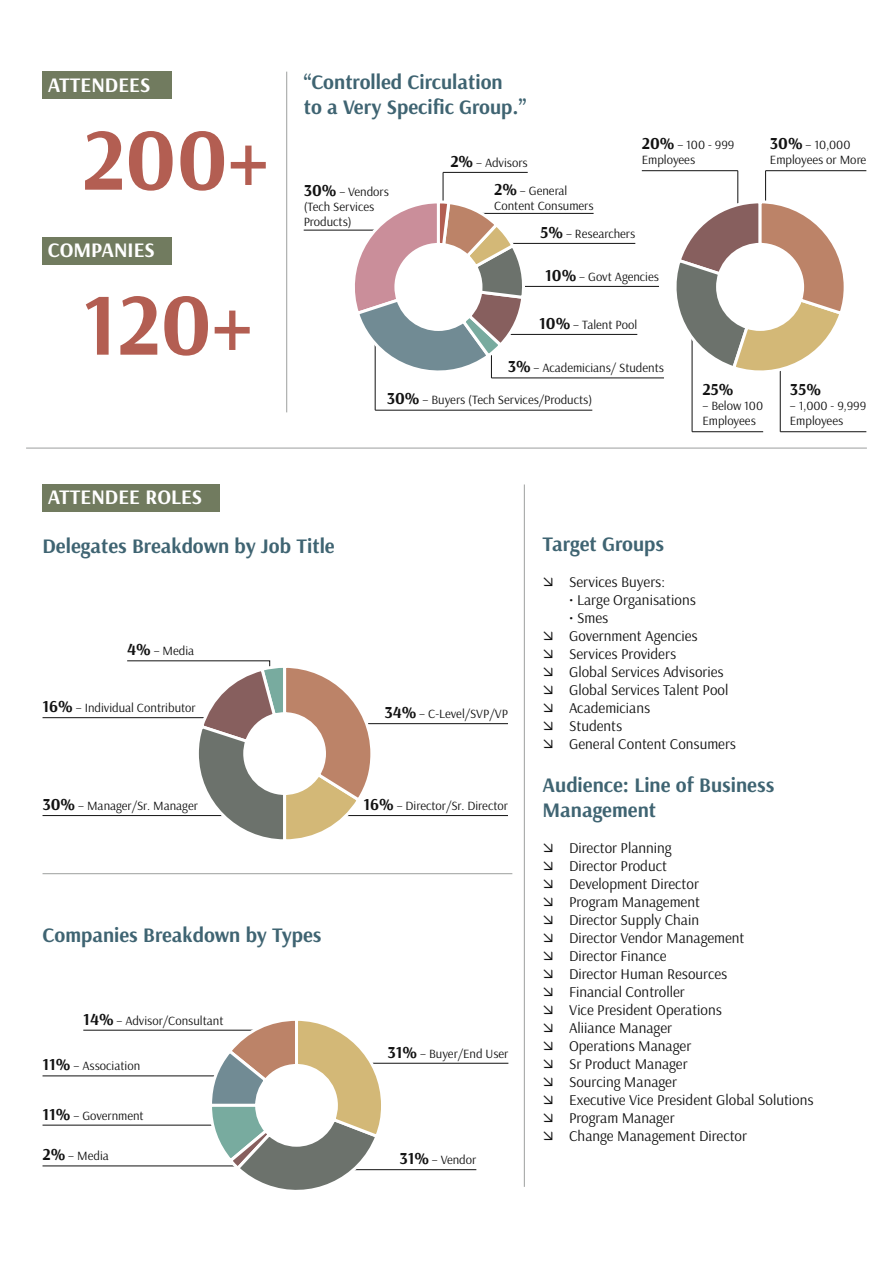
<style>
.page{position:relative;width:893px;height:1263px;background:#fff}
.page>*{position:absolute;margin:0;border:0;box-sizing:border-box;transform-origin:0 0}
.t1{font:700 88.95px/165px "Arsenal";color:#b35e52}
.t2{font:700 20.7px/24.9px "Arsenal";color:#3f6472}
.t3{font:700 20.7px "Arsenal";color:#fff}
.t4{font:700 16.95px "Arsenal";color:#121212}
.t5{font:15px "Arsenal";color:#121212}
.t6{font:12.6px/15.1px "Arsenal";color:#121212}
.s1{font-weight:700;font-size:16.95px}
</style>
<div class="page">
<hr style="left:26px;top:448px;width:841px;height:1px;background:#9d9f9e">
<div style="left:43px;top:72px;width:129px;height:27px;background:#717b5f"></div>
<div style="left:43px;top:237px;width:129px;height:27px;background:#717b5f"></div>
<hr style="left:286px;top:72px;width:1px;height:340px;background:#9d9f9e">
<div style="left:43px;top:484px;width:177px;height:27px;background:#717b5f"></div>
<hr style="left:524px;top:484px;width:1px;height:703px;background:#9d9f9e">
<hr style="left:344px;top:723px;width:164px;height:1px;background:#121212">
<hr style="left:332px;top:815px;width:176px;height:1px;background:#121212">
<hr style="left:43px;top:815px;width:193px;height:1px;background:#121212">
<hr style="left:43px;top:717px;width:177px;height:1px;background:#121212">
<hr style="left:304px;top:230px;width:76px;height:1px;background:#121212">
<hr style="left:491px;top:378px;width:173px;height:1px;background:#121212">
<hr style="left:766px;top:170px;width:100px;height:1px;background:#121212">
<hr style="left:497px;top:334px;width:140px;height:1px;background:#121212">
<hr style="left:375px;top:410px;width:217px;height:1px;background:#121212">
<hr style="left:505px;top:286px;width:154px;height:1px;background:#121212">
<hr style="left:498px;top:243px;width:137px;height:1px;background:#121212">
<hr style="left:456px;top:213px;width:138px;height:1px;background:#121212">
<hr style="left:443px;top:172px;width:85px;height:1px;background:#121212">
<hr style="left:765px;top:171px;width:1px;height:45px;background:#121212">
<hr style="left:642px;top:170px;width:96px;height:1px;background:#121212">
<hr style="left:737px;top:171px;width:1px;height:51px;background:#121212">
<hr style="left:692px;top:431px;width:71px;height:1px;background:#121212">
<hr style="left:692px;top:283px;width:1px;height:149px;background:#121212">
<hr style="left:375px;top:322px;width:1px;height:88px;background:#121212">
<hr style="left:443px;top:172px;width:1px;height:43px;background:#121212">
<hr style="left:780px;top:431px;width:86px;height:1px;background:#121212">
<hr style="left:780px;top:352px;width:1px;height:80px;background:#121212">
<svg style="left:126px;top:660px;width:249px;height:180px"></svg>
<hr style="left:43px;top:873px;width:469px;height:1px;background:#9d9f9e">
<hr style="left:360px;top:1063px;width:148px;height:1px;background:#121212">
<hr style="left:344px;top:1169px;width:132px;height:1px;background:#121212">
<hr style="left:43px;top:1165px;width:193px;height:1px;background:#121212">
<hr style="left:43px;top:1125px;width:193px;height:1px;background:#121212">
<hr style="left:43px;top:1075px;width:193px;height:1px;background:#121212">
<hr style="left:83px;top:1030px;width:194px;height:1px;background:#121212">
<svg style="left:208px;top:1020px;width:177px;height:170px"></svg>
<svg style="left:343px;top:199px;width:183px;height:184px"></svg>
<svg style="left:676px;top:199px;width:168px;height:183px"></svg>
<h2 class="t3" style="left:48px;top:73px;width:104px">ATTENDEES</h2>
<h1 class="t1" style="left:82px;top:80px;width:188px">200+<br>120+</h1>
<h2 class="t3" style="left:48px;top:238px;width:108px">COMPANIES</h2>
<h2 class="t2" style="left:304px;top:70px;width:224px">“Controlled Circulation<br>to a Very Specific Group.”</h2>
<p class="t6" style="left:450px;top:155px;width:79px"><span class="s1">2%</span> – Advisors</p>
<p class="t6" style="left:642px;top:137px;width:94px"><span class="s1">20%</span> – 100 - 999<br>Employees</p>
<p class="t6" style="left:494px;top:183px;width:101px"><span class="s1">2%</span> – General<br>Content Consumers</p>
<p class="t6" style="left:540px;top:226px;width:97px"><span class="s1">5%</span> – Researchers</p>
<p class="t6" style="left:545px;top:269px;width:115px"><span class="s1">10%</span> – Govt Agencies</p>
<p class="t6" style="left:539px;top:317px;width:100px"><span class="s1">10%</span> – Talent Pool</p>
<p class="t6" style="left:508px;top:360px;width:158px"><span class="s1">3%</span> – Academicians/ Students</p>
<p class="t6" style="left:387px;top:393px;width:207px"><span class="s1">30%</span> – Buyers (Tech Services/Products)</p>
<p class="t6" style="left:304px;top:184px;width:87px"><span class="s1">30%</span> – Vendors (Tech Services<br>Products)</p>
<p class="t4" style="left:702px;top:378px;width:33px">25%</p>
<p class="t6" style="left:702px;top:398px;width:62px">– Below 100<br>Employees</p>
<p class="t6" style="left:770px;top:137px;width:98px"><span class="s1">30%</span> – 10,000<br>Employees or More</p>
<p class="t4" style="left:790px;top:378px;width:33px">35%</p>
<p class="t6" style="left:790px;top:398px;width:78px">– 1,000 - 9,999<br>Employees</p>
<h2 class="t3" style="left:48px;top:484px;width:156px">ATTENDEE ROLES</h2>
<h2 class="t2" style="left:43px;top:534px;width:294px">Delegates Breakdown by Job Title</h2>
<p class="t6" style="left:127px;top:643px;width:69px"><span class="s1">4%</span> – Media</p>
<p class="t6" style="left:43px;top:700px;width:155px"><span class="s1">16%</span> – Individual Contributor</p>
<p class="t6" style="left:384px;top:706px;width:125px"><span class="s1">34%</span> – C-Level/SVP/VP</p>
<p class="t6" style="left:43px;top:798px;width:157px"><span class="s1">30%</span> – Manager/Sr. Manager</p>
<p class="t6" style="left:363px;top:798px;width:146px"><span class="s1">16%</span> – Director/Sr. Director</p>
<h2 class="t2" style="left:43px;top:923px;width:280px">Companies Breakdown by Types</h2>
<p class="t6" style="left:83px;top:1013px;width:142px"><span class="s1">14%</span> – Advisor/Consultant</p>
<p class="t6" style="left:43px;top:1058px;width:99px"><span class="s1">11%</span> – Association</p>
<p class="t6" style="left:43px;top:1108px;width:103px"><span class="s1">11%</span> – Government</p>
<p class="t6" style="left:388px;top:1046px;width:122px"><span class="s1">31%</span> – Buyer/End User</p>
<p class="t4" style="left:43px;top:1144px;width:24px">2%</p>
<p class="t6" style="left:399px;top:1152px;width:78px"><span class="s1">31%</span> – Vendor</p>
<p class="t6" style="left:68px;top:1148px;width:42px">– Media</p>
<h2 class="t2" style="left:543px;top:532px;width:123px">Target Groups</h2>
<p class="t5" style="left:543px;top:573px;width:124px">➢ Services Buyers:</p>
<p class="t5" style="left:569px;top:591px;width:128px">• Large Organisations</p>
<p class="t5" style="left:569px;top:609px;width:41px">• Smes</p>
<p class="t5" style="left:543px;top:627px;width:157px">➢ Government Agencies</p>
<p class="t5" style="left:543px;top:645px;width:135px">➢ Services Providers</p>
<p class="t5" style="left:543px;top:663px;width:183px">➢ Global Services Advisories</p>
<p class="t5" style="left:543px;top:681px;width:187px">➢ Global Services Talent Pool</p>
<p class="t5" style="left:543px;top:699px;width:109px">➢ Academicians</p>
<p class="t5" style="left:543px;top:717px;width:81px">➢ Students</p>
<p class="t5" style="left:543px;top:735px;width:195px">➢ General Content Consumers</p>
<h2 class="t2" style="left:543px;top:773px;width:233px">Audience: Line of Business<br>Management</h2>
<p class="t5" style="left:543px;top:839px;width:131px">➢ Director Planning</p>
<p class="t5" style="left:543px;top:857px;width:126px">➢ Director Product</p>
<p class="t5" style="left:543px;top:875px;width:158px">➢ Development Director</p>
<p class="t5" style="left:543px;top:893px;width:159px">➢ Program Management</p>
<p class="t5" style="left:543px;top:911px;width:158px">➢ Director Supply Chain</p>
<p class="t5" style="left:543px;top:929px;width:203px">➢ Director Vendor Management</p>
<p class="t5" style="left:543px;top:947px;width:126px">➢ Director Finance</p>
<p class="t5" style="left:543px;top:965px;width:186px">➢ Director Human Resources</p>
<p class="t5" style="left:543px;top:983px;width:144px">➢ Financial Controller</p>
<p class="t5" style="left:543px;top:1001px;width:181px">➢ Vice President Operations</p>
<p class="t5" style="left:543px;top:1019px;width:131px">➢ Aliiance Manager</p>
<p class="t5" style="left:543px;top:1037px;width:150px">➢ Operations Manager</p>
<p class="t5" style="left:543px;top:1055px;width:147px">➢ Sr Product Manager</p>
<p class="t5" style="left:543px;top:1073px;width:136px">➢ Sourcing Manager</p>
<p class="t5" style="left:543px;top:1091px;width:272px">➢ Executive Vice President Global Solutions</p>
<p class="t5" style="left:543px;top:1109px;width:134px">➢ Program Manager</p>
<p class="t5" style="left:543px;top:1127px;width:206px">➢ Change Management Director</p>
</div>
